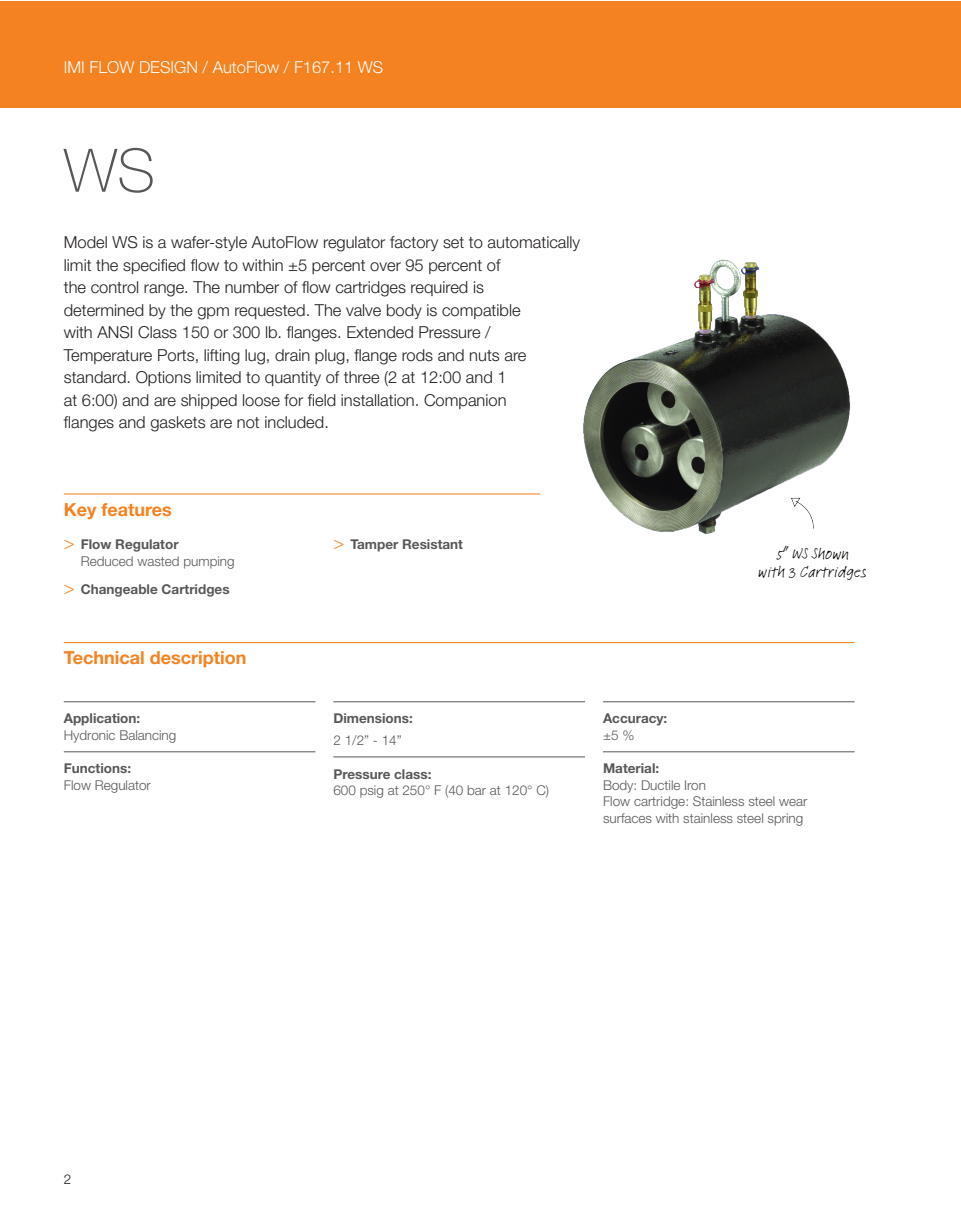
<style>
.page{position:relative;width:961px;height:1231px;background:#fff}
.page>*{position:absolute;margin:0;border:0;box-sizing:border-box;transform-origin:0 0}
.Produktnamn2{font:100 60px "Helvetica Neue LT Std";color:#57585a}
.Avdelning2{font:700 18px "Helvetica Neue LT Std";color:#f58220}
.KeyFeatures{font:700 18px "Helvetica Neue LT Std";color:#f58220}
.Undertext2{font:300 16.5px/22.5px "Helvetica Neue LT Std";color:#231f20}
.t1{font:300 16.5px "Helvetica Neue LT Std";color:#fff}
.TextIn{font:16.5px "Feltpen Std";color:#050503}
.Text_3Spalt{font:300 13.5px/16.5px "Helvetica Neue LT Std";color:#57585a}
.Rubrik3_3Spalt{font:700 13.5px "Helvetica Neue LT Std";color:#57585a}
.Text_3Spalt_Indrag{font:300 13.5px "Helvetica Neue LT Std";color:#57585a}
.Text_3Spalt-2{font:300 13.5px "Helvetica Neue LT Std";color:#58595b}
.t2{font:300 13.5px "Helvetica Neue LT Std";color:#231f20}
.s1{font-weight:300;font-size:18px;color:#f58220}
</style>
<div class="page">
<div style="left:939px;top:1px;width:22px;height:106px;background:#f58220"></div>
<div style="left:0;top:1px;width:939px;height:106px;background:#f58220"></div>
<hr style="left:64px;top:493px;width:476px;height:1px;background:#f58220">
<hr style="left:64px;top:642px;width:790px;height:1px;background:#f58220">
<hr style="left:64px;top:701px;width:251px;height:1px;background:#57585a">
<hr style="left:64px;top:751px;width:251px;height:1px;background:#57585a">
<hr style="left:333px;top:701px;width:252px;height:1px;background:#57585a">
<hr style="left:333px;top:756px;width:252px;height:1px;background:#57585a">
<hr style="left:603px;top:701px;width:251px;height:1px;background:#57585a">
<hr style="left:603px;top:751px;width:251px;height:1px;background:#57585a">
<img style="left:583px;top:259px;width:267px;height:275px">
<img style="left:785px;top:494px;width:37px;height:35px">
<p class="t1" style="left:64px;top:57px;width:321px">IMI FLOW DESIGN / AutoFlow / F167.11 WS</p>
<p class="Produktnamn2" style="left:64px;top:136px;width:93px">WS</p>
<p class="Undertext2" style="left:64px;top:231px;width:518px">Model WS is a wafer-style AutoFlow regulator factory set to automatically limit the specified flow to within ±5 percent over 95 percent of<br>the control range. The number of flow cartridges required is<br>determined by the gpm requested. The valve body is compatible<br>with ANSI Class 150 or 300 lb. flanges. Extended Pressure / Temperature Ports, lifting lug, drain plug, flange rods and nuts are standard. Options limited to quantity of three (2 at 12:00 and 1<br>at 6:00) and are shipped loose for field installation. Companion<br>flanges and gaskets are not included.</p>
<p class="KeyFeatures" style="left:64px;top:498px;width:110px">Key features</p>
<p class="Rubrik3_3Spalt" style="left:64px;top:536px;width:116px"><span class="s1">&gt;</span> Flow Regulator</p>
<p class="Text_3Spalt_Indrag" style="left:81px;top:552px;width:155px">Reduced wasted pumping</p>
<p class="Rubrik3_3Spalt" style="left:64px;top:581px;width:167px"><span class="s1">&gt;</span> Changeable Cartridges</p>
<p class="Avdelning2" style="left:64px;top:647px;width:184px">Technical description</p>
<p class="Rubrik3_3Spalt" style="left:64px;top:710px;width:78px">Application:</p>
<p class="Text_3Spalt" style="left:64px;top:726px;width:114px">Hydronic Balancing</p>
<p class="Rubrik3_3Spalt" style="left:64px;top:760px;width:69px">Functions:</p>
<p class="Text_3Spalt" style="left:64px;top:776px;width:89px">Flow Regulator</p>
<p class="Rubrik3_3Spalt" style="left:333px;top:536px;width:131px"><span class="s1">&gt;</span> Tamper Resistant</p>
<p class="Rubrik3_3Spalt" style="left:333px;top:710px;width:81px">Dimensions:</p>
<p class="Text_3Spalt" style="left:333px;top:731px;width:70px">2 1/2” - 14”</p>
<p class="Rubrik3_3Spalt" style="left:333px;top:765px;width:100px">Pressure class:</p>
<p class="Text_3Spalt" style="left:333px;top:781px;width:217px">600 psig at 250° F (40 bar at 120° C)</p>
<p class="TextIn" style="left:776px;top:543px;width:74px">5” WS Shown</p>
<p class="TextIn" style="left:758px;top:561px;width:110px">with 3 Cartridges</p>
<p class="Rubrik3_3Spalt" style="left:603px;top:710px;width:66px">Accuracy:</p>
<p class="Text_3Spalt-2" style="left:603px;top:727px;width:33px">±5 %</p>
<p class="Rubrik3_3Spalt" style="left:603px;top:760px;width:58px">Material:</p>
<p class="Text_3Spalt" style="left:603px;top:776px;width:105px">Body: Ductile Iron</p>
<p class="Text_3Spalt" style="left:603px;top:793px;width:206px">Flow cartridge: Stainless steel wear surfaces with stainless steel spring</p>
<p class="t2" style="left:64px;top:1170px;width:9px">2</p>
</div>
